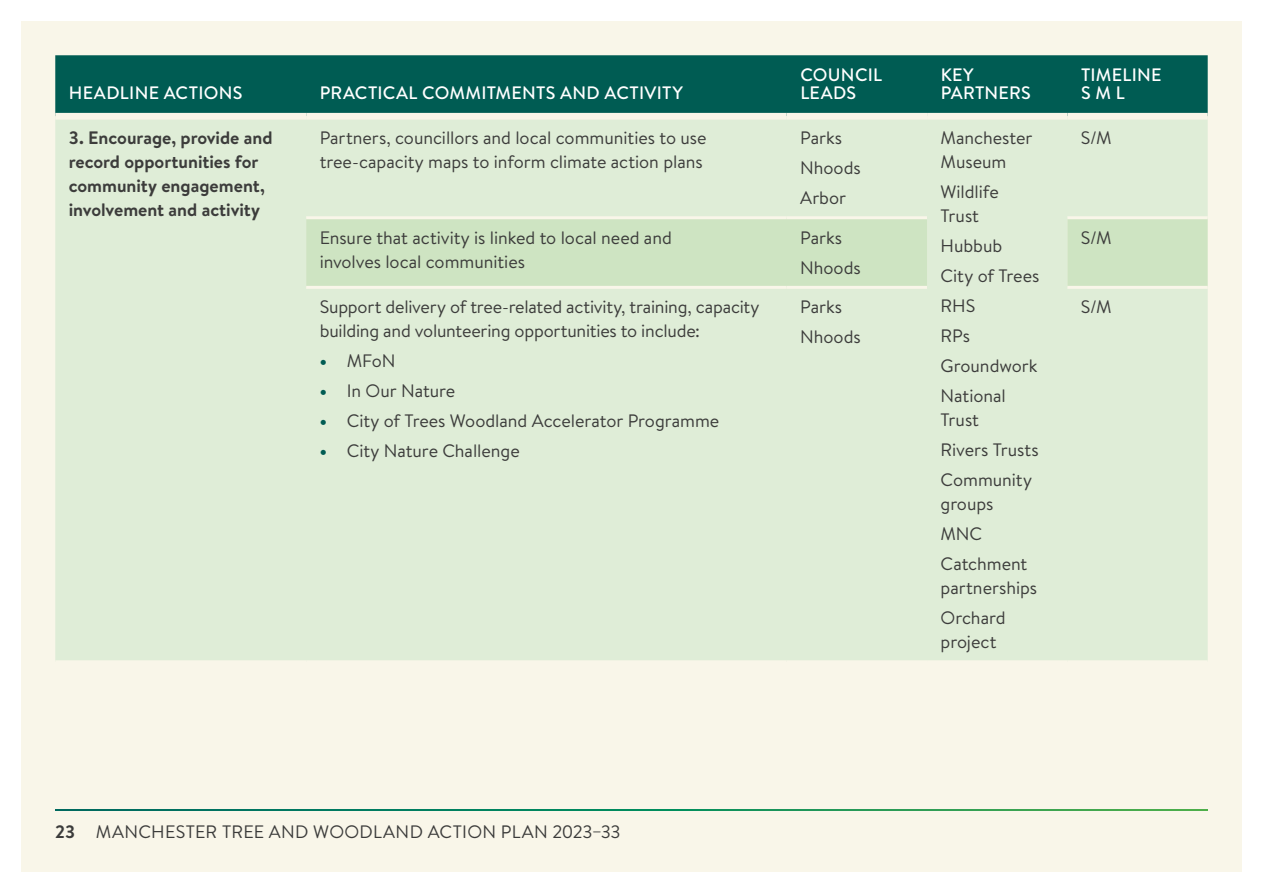
<style>
.page{position:relative;width:1263px;height:893px;background:#fff}
.page>*{position:absolute;margin:0;border:0;box-sizing:border-box;transform-origin:0 0}
.Table_Body{font:18px/24px "Brandon Text";letter-spacing:-.005em;color:#3c3c3b}
.Body_before_list{font:18px/24px "Brandon Text";letter-spacing:-.01em;color:#3c3c3b}
.Table_Body-2{font:700 18px/24px "Brandon Text";color:#3c3c3b}
.Table_Heading{font:500 18px/18px "Brandon Text";letter-spacing:.015em;color:#fff}
.Body_before_list-2{font:18px "Brandon Text";letter-spacing:.02em;color:#3c3c3b}
.s1{font-weight:900;color:#005c53}
.s2{font-weight:700}
</style>
<div class="page">
<div style="left:21px;top:21px;width:1221px;height:851px;background:#f9f6e9"></div>
<svg style="left:55px;top:809px;width:1153px;height:2px;background:#158b59"></svg>
<div style="left:55px;top:55px;width:1153px;height:58px;background:#005c53"></div>
<div style="left:55px;top:120px;width:1153px;height:540px;background:#dfedd7"></div>
<svg style="left:306px;top:218px;width:902px;height:69px;background:#d0e5c5"></svg>
<hr style="left:306px;top:216px;width:481px;height:3px;background:#f9f6e9">
<hr style="left:787px;top:216px;width:140px;height:3px;background:#f9f6e9">
<hr style="left:1067px;top:216px;width:141px;height:3px;background:#f9f6e9">
<hr style="left:306px;top:286px;width:481px;height:3px;background:#f9f6e9">
<hr style="left:787px;top:286px;width:140px;height:3px;background:#f9f6e9">
<hr style="left:1067px;top:286px;width:141px;height:3px;background:#f9f6e9">
<p class="Table_Heading" style="left:69px;top:84px;width:175px">HEADLINE ACTIONS</p>
<p class="Table_Heading" style="left:320px;top:84px;width:365px">PRACTICAL COMMITMENTS AND ACTIVITY</p>
<p class="Table_Heading" style="left:800px;top:66px;width:83px">COUNCIL<br>LEADS</p>
<p class="Table_Heading" style="left:941px;top:66px;width:92px">KEY<br>PARTNERS</p>
<p class="Table_Heading" style="left:1081px;top:66px;width:82px">TIMELINE<br>S M L</p>
<p class="Table_Body-2" style="left:69px;top:126px;width:205px">3. Encourage, provide and record opportunities for community engagement, involvement and activity</p>
<p class="Table_Body" style="left:320px;top:125px;width:388px">Partners, councillors and local communities to use tree-capacity maps to inform climate action plans</p>
<p class="Table_Body" style="left:800px;top:125px;width:44px">Parks</p>
<p class="Table_Body" style="left:800px;top:155px;width:62px">Nhoods</p>
<p class="Table_Body" style="left:800px;top:185px;width:47px">Arbor</p>
<p class="Table_Body" style="left:320px;top:225px;width:354px">Ensure that activity is linked to local need and involves local communities</p>
<p class="Table_Body" style="left:800px;top:225px;width:44px">Parks</p>
<p class="Table_Body" style="left:800px;top:255px;width:62px">Nhoods</p>
<p class="Body_before_list" style="left:320px;top:295px;width:441px">Support delivery of tree-related activity, training, capacity building and volunteering opportunities to include:</p>
<p class="Body_before_list" style="left:320px;top:349px;width:77px"><span class="s1">•</span> MFoN</p>
<p class="Body_before_list" style="left:320px;top:379px;width:137px"><span class="s1">•</span> In Our Nature</p>
<p class="Body_before_list" style="left:320px;top:409px;width:401px"><span class="s1">•</span> City of Trees Woodland Accelerator Programme</p>
<p class="Body_before_list" style="left:320px;top:439px;width:202px"><span class="s1">•</span> City Nature Challenge</p>
<p class="Table_Body" style="left:800px;top:295px;width:44px">Parks</p>
<p class="Table_Body" style="left:800px;top:325px;width:62px">Nhoods</p>
<p class="Body_before_list-2" style="left:55px;top:819px;width:567px"><span class="s2">23</span> MANCHESTER TREE AND WOODLAND ACTION PLAN 2023–33</p>
<p class="Table_Body" style="left:940px;top:125px;width:93px">Manchester<br>Museum</p>
<p class="Table_Body" style="left:940px;top:179px;width:60px">Wildlife<br>Trust</p>
<p class="Table_Body" style="left:940px;top:233px;width:63px">Hubbub</p>
<p class="Table_Body" style="left:940px;top:263px;width:100px">City of Trees</p>
<p class="Table_Body" style="left:940px;top:293px;width:36px">RHS</p>
<p class="Table_Body" style="left:940px;top:323px;width:31px">RPs</p>
<p class="Table_Body" style="left:940px;top:353px;width:98px">Groundwork</p>
<p class="Table_Body" style="left:940px;top:383px;width:67px">National<br>Trust</p>
<p class="Table_Body" style="left:940px;top:437px;width:100px">Rivers Trusts</p>
<p class="Table_Body" style="left:940px;top:467px;width:93px">Community groups</p>
<p class="Table_Body" style="left:940px;top:521px;width:43px">MNC</p>
<p class="Table_Body" style="left:940px;top:551px;width:98px">Catchment partnerships</p>
<p class="Table_Body" style="left:940px;top:605px;width:67px">Orchard project</p>
<p class="Table_Body" style="left:1081px;top:125px;width:32px">S/M</p>
<p class="Table_Body" style="left:1081px;top:225px;width:32px">S/M</p>
<p class="Table_Body" style="left:1081px;top:295px;width:32px">S/M</p>
</div>
